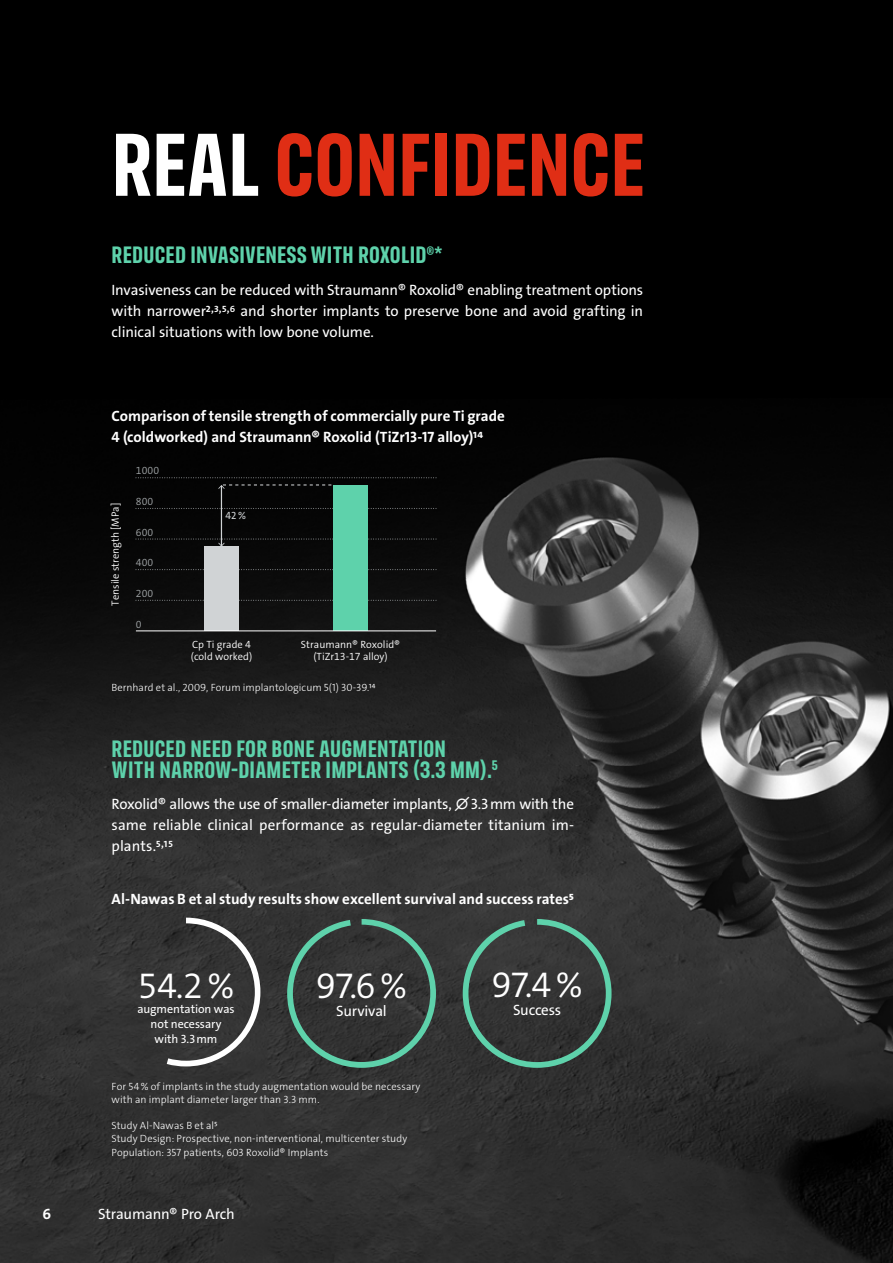
<style>
.page{position:relative;width:893px;height:1263px;background:#fff}
.page>*{position:absolute;margin:0;border:0;box-sizing:border-box;transform-origin:0 0}
.Heading_Large{font:700 90px "FS Industrie Cd";color:#e02e15}
.t1{font:36px "The Sans LP4 Se Lig";color:#fff}
.Subheading{font:700 24px/21px "FS Industrie Cd";letter-spacing:.01em;color:#5ed2ab}
.Copy{font:15px/21px "The Sans LP5 Plain";letter-spacing:-.005em;color:#fff;text-align:justify}
.Copy_Title{font:15px/21px "The Sans LP7 Bld";color:#fff}
.Copy-2{font:12px/15px "The Sans LP5 Plain";letter-spacing:-.005em;color:#fff;text-align:center}
.t2{font:10.5px/13.5px "The Sans LP3 Lig";letter-spacing:.005em;color:#fff}
.t3{font:10.5px/12.6px "The Sans LP4 Se Lig";color:#fff}
.t4{font:10.5px "The Sans LP4 Se Lig";letter-spacing:.005em;color:#9fa3a5}
.t5{font:10.5px "The Sans LP5 Plain";color:#d0d3d5}
.s1{color:#fff}
.s2{font-family:"The Sans LP6 Se Bld"}
</style>
<div class="page">
<img style="left:0;top:0;width:893px;height:1263px">
<svg style="left:136px;top:477px;width:300px;height:1px"></svg>
<svg style="left:136px;top:508px;width:300px;height:1px"></svg>
<svg style="left:136px;top:569px;width:300px;height:1px"></svg>
<svg style="left:136px;top:600px;width:300px;height:1px"></svg>
<div style="left:205px;top:547px;width:34px;height:84px;background:#d0d3d5"></div>
<div style="left:333px;top:485px;width:34px;height:146px;background:#5ed2ab"></div>
<hr style="left:221px;top:486px;width:1px;height:60px;background:#d0d3d5">
<svg style="left:218px;top:484px;width:113px;height:5px"></svg>
<svg style="left:136px;top:539px;width:300px;height:8px;background:#182621"></svg>
<hr style="left:136px;top:630px;width:300px;height:1px;background:#fff">
<svg style="left:167px;top:918px;width:93px;height:148px;background:#474747"></svg>
<svg style="left:287px;top:919px;width:149px;height:149px;background:#374440"></svg>
<svg style="left:463px;top:919px;width:149px;height:149px;background:#384540"></svg>
<p class="Heading_Large" style="left:112px;top:109px;width:535px"><span class="s1">REAL</span> CONFIDENCE</p>
<p class="Subheading" style="left:112px;top:244px;width:333px">REDUCED INVASIVENESS WITH ROXOLID®*</p>
<p class="Copy" style="left:112px;top:279px;width:533px">Invasiveness can be reduced with Straumann® Roxolid® enabling treatment options with narrower²,³,⁵,⁶ and shorter implants to preserve bone and avoid grafting in clinical situations with low bone volume.</p>
<p class="Copy_Title" style="left:111px;top:405px;width:395px">Comparison of tensile strength of commercially pure Ti grade<br>4 (coldworked) and Straumann® Roxolid (TiZr13-17 alloy)<span class="s2">¹⁴</span></p>
<p class="t4" style="left:136px;top:464px;width:25px">1000</p>
<p class="t4" style="left:136px;top:495px;width:19px">800</p>
<p class="t4" style="left:136px;top:525px;width:19px">600</p>
<p class="t4" style="left:136px;top:556px;width:19px">400</p>
<p class="t4" style="left:136px;top:587px;width:19px">200</p>
<p class="t3" style="left:109px;top:606px;width:104px;rotate:-90deg">Tensile strength [MPa]</p>
<p class="t5" style="left:226px;top:509px;width:22px">42%</p>
<p class="t4" style="left:136px;top:617px;width:7px">0</p>
<p class="t3" style="left:191px;top:638px;width:63px">Cp Ti grade 4 (cold worked)</p>
<p class="t3" style="left:301px;top:638px;width:101px;text-align:center">Straumann® Roxolid® (TiZr13-17 alloy)</p>
<p class="t2" style="left:111px;top:681px;width:266px">Bernhard et al., 2009, Forum implantologicum 5(1) 30-39.¹⁴</p>
<p class="Subheading" style="left:112px;top:738px;width:388px">REDUCED NEED FOR BONE AUGMENTATION<br>WITH NARROW-DIAMETER IMPLANTS (3.3 MM).<sup>5</sup></p>
<p class="Copy" style="left:112px;top:794px;width:464px">Roxolid® allows the use of smaller-diameter implants, ∅3.3mm with the same reliable clinical performance as regular-diameter titanium im&shy;plants.⁵,¹⁵</p>
<p class="Copy_Title" style="left:112px;top:888px;width:464px">Al-Nawas B et al study results show excellent survival and success rates⁵</p>
<p class="t1" style="left:138px;top:963px;width:98px">54.2%</p>
<p class="Copy-2" style="left:137px;top:1001px;width:99px">augmentation was not necessary with 3.3mm</p>
<p class="t1" style="left:316px;top:962px;width:92px">97.6 %</p>
<p class="Copy" style="left:336px;top:1000px;width:52px">Survival</p>
<p class="t2" style="left:112px;top:1079px;width:310px">For 54% of implants in the study augmentation would be necessary with an implant diameter larger than 3.3 mm.</p>
<p class="t2" style="left:112px;top:1118px;width:108px">Study Al-Nawas B et al⁵</p>
<p class="t2" style="left:112px;top:1132px;width:297px">Study Design: Prospective, non-interventional, multicenter study</p>
<p class="t2" style="left:112px;top:1145px;width:218px">Population: 357 patients, 603 Roxolid® Implants</p>
<p class="Copy_Title" style="left:43px;top:1203px;width:10px">6</p>
<p class="Copy" style="left:98px;top:1203px;width:138px">Straumann® Pro Arch</p>
<p class="t1" style="left:492px;top:961px;width:92px">97.4 %</p>
<p class="Copy" style="left:513px;top:999px;width:50px">Success</p>
</div>
